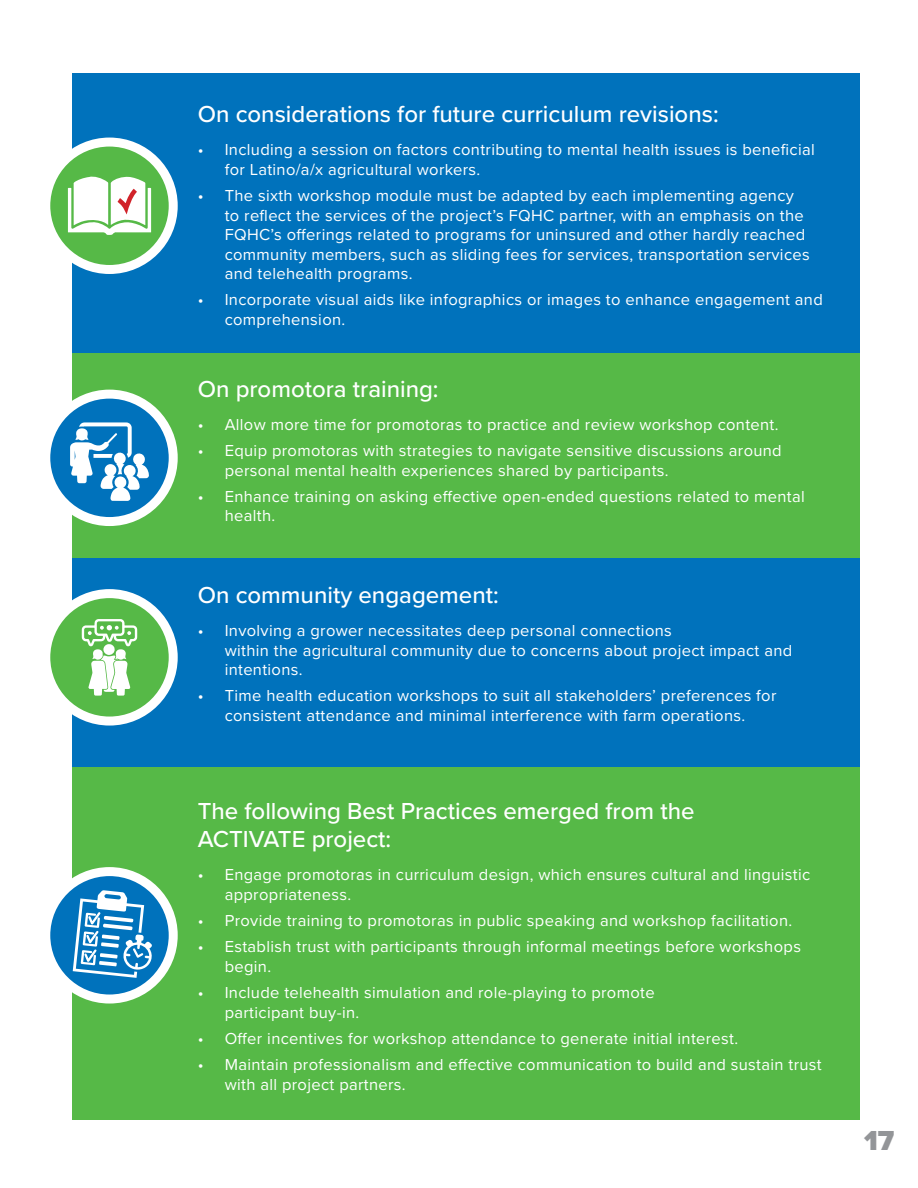
<style>
.page{position:relative;width:918px;height:1188px;background:#fff}
.page>*{position:absolute;margin:0;border:0;box-sizing:border-box;transform-origin:0 0}
.t1{font:900 28.5px "Proxima Nova";color:#939598}
.t2{font:500 24px/28.5px "Proxima Nova";color:#fff}
.t3{font:16.5px/19.5px "Proxima Nova";letter-spacing:.02em;color:#fff}
</style>
<div class="page">
<div style="left:72px;top:73px;width:788px;height:281px;background:#0072bc"></div>
<div style="left:72px;top:558px;width:788px;height:212px;background:#0072bc"></div>
<div style="left:72px;top:354px;width:788px;height:204px;background:#56b947"></div>
<svg style="left:46px;top:142px;width:127px;height:127px;background:#6dc260"></svg>
<div style="left:41px;top:138px;width:137px;height:136px;border:9px solid #fff;border-radius:50%"></div>
<svg style="left:46px;top:394px;width:127px;height:128px;background:#2e8bc8"></svg>
<div style="left:41px;top:390px;width:137px;height:136px;border:9px solid #fff;border-radius:50%"></div>
<svg style="left:68px;top:176px;width:83px;height:59px;background:#d9e9d1"></svg>
<svg style="left:70px;top:422px;width:79px;height:79px;background:#68abd7"></svg>
<div style="left:46px;top:594px;width:127px;height:127px;background:#56b947;border-radius:50%"></div>
<div style="left:41px;top:589px;width:137px;height:137px;border:9px solid #fff;border-radius:50%"></div>
<svg style="left:82px;top:619px;width:55px;height:77px"></svg>
<div style="left:72px;top:767px;width:788px;height:353px;background:#56b947"></div>
<svg style="left:46px;top:872px;width:127px;height:127px;background:#328dc9"></svg>
<div style="left:41px;top:867px;width:137px;height:137px;border:9px solid #fff;border-radius:50%"></div>
<svg style="left:73px;top:890px;width:79px;height:88px;background:#54a0d2"></svg>
<p class="t2" style="left:198px;top:99px;width:523px">On considerations for future curriculum revisions:</p>
<p class="t3" style="left:225px;top:139px;width:592px;text-indent:-27px">• Including a session on factors contributing to mental health issues is beneficial for Latino/a/x agricultural workers.</p>
<p class="t3" style="left:225px;top:185px;width:587px;text-indent:-27px">• The sixth workshop module must be adapted by each implementing agency to reflect the services of the project’s FQHC partner, with an emphasis on the FQHC’s offerings related to programs for uninsured and other hardly reached community members, such as sliding fees for services, transportation services and telehealth programs.</p>
<p class="t3" style="left:225px;top:289px;width:600px;text-indent:-27px">• Incorporate visual aids like infographics or images to enhance engagement and comprehension.</p>
<p class="t2" style="left:198px;top:374px;width:243px">On promotora training:</p>
<p class="t3" style="left:198px;top:414px;width:582px">• Allow more time for promotoras to practice and review workshop content.</p>
<p class="t3" style="left:225px;top:440px;width:559px;text-indent:-27px">• Equip promotoras with strategies to navigate sensitive discussions around personal mental health experiences shared by participants.</p>
<p class="t3" style="left:225px;top:486px;width:582px;text-indent:-27px">• Enhance training on asking effective open-ended questions related to mental health.</p>
<p class="t2" style="left:198px;top:580px;width:303px">On community engagement:</p>
<p class="t3" style="left:225px;top:620px;width:569px;text-indent:-27px">• Involving a grower necessitates deep personal connections<br>within the agricultural community due to concerns about project impact and intentions.</p>
<p class="t3" style="left:198px;top:685px;width:580px;text-align:center">• Time health education workshops to suit all stakeholders’ preferences for consistent attendance and minimal interference with farm operations.</p>
<p class="t2" style="left:198px;top:796px;width:498px">The following Best Practices emerged from the<br>ACTIVATE project:</p>
<p class="t3" style="left:225px;top:864px;width:587px;text-indent:-27px">• Engage promotoras in curriculum design, which ensures cultural and linguistic appropriateness.</p>
<p class="t3" style="left:198px;top:910px;width:596px">• Provide training to promotoras in public speaking and workshop facilitation.</p>
<p class="t3" style="left:225px;top:936px;width:578px;text-indent:-27px">• Establish trust with participants through informal meetings before workshops begin.</p>
<p class="t3" style="left:225px;top:982px;width:431px;text-indent:-27px">• Include telehealth simulation and role-playing to promote participant buy-in.</p>
<p class="t3" style="left:198px;top:1028px;width:542px">• Offer incentives for workshop attendance to generate initial interest.</p>
<p class="t3" style="left:225px;top:1054px;width:599px;text-indent:-27px">• Maintain professionalism and effective communication to build and sustain trust with all project partners.</p>
<h1 class="t1" style="left:864px;top:1119px;width:32px">17</h1>
</div>
